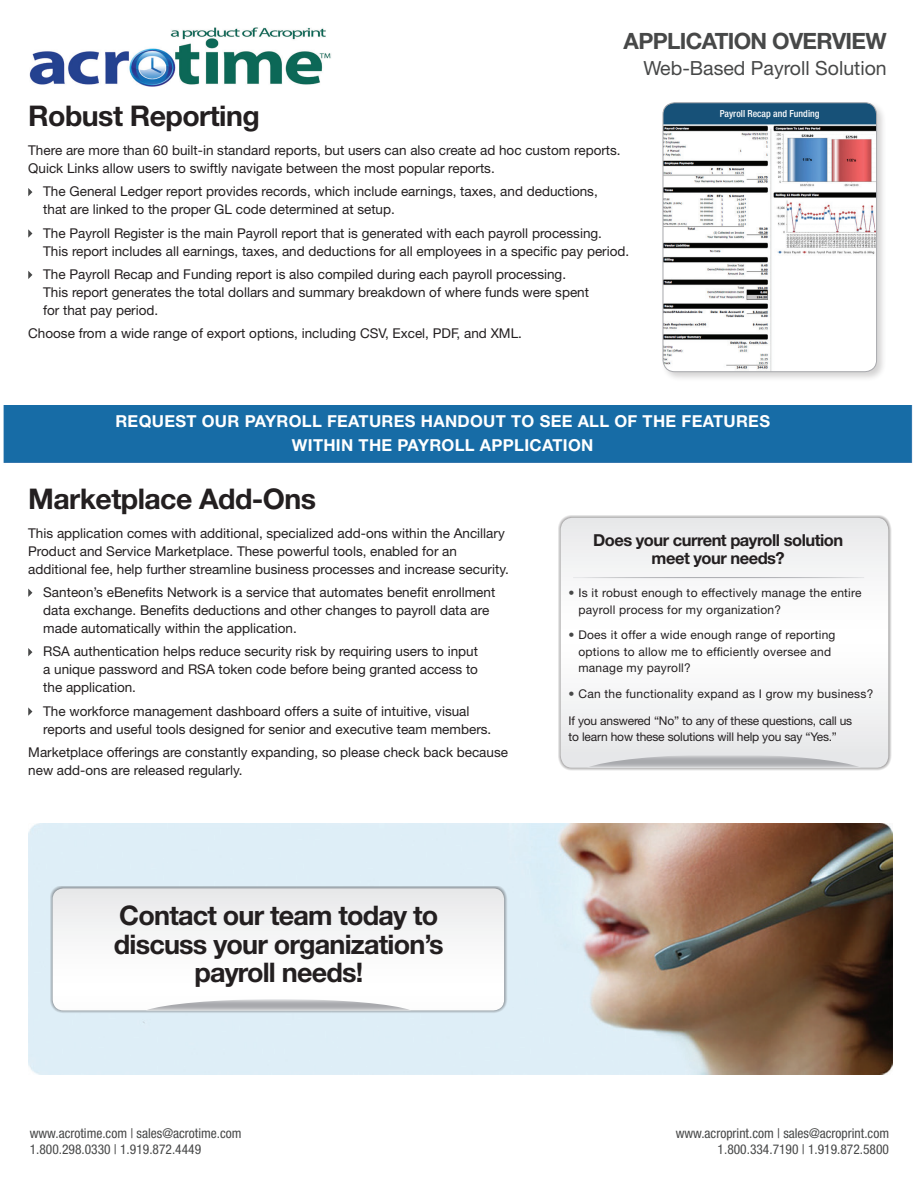
<style>
.page{position:relative;width:918px;height:1188px;background:#fff}
.page>*{position:absolute;margin:0;border:0;box-sizing:border-box;transform-origin:0 0}
.Section_head{font:700 28.5px "Helvetica Neue LT Std";letter-spacing:-.02em;color:#231f20}
.t1{font:700 27px/28.5px "Helvetica Neue LT Std";letter-spacing:-.03em;color:#231f20;text-align:center}
.Edition{font:700 22.5px "Helvetica Neue LT Std";letter-spacing:-.03em;color:#474848}
.t2{font:19.5px "Helvetica Neue LT Std";color:#474848}
.Bar_copy{font:700 16.5px/24px "Helvetica Neue LT Std";letter-spacing:.02em;color:#fff;text-align:center}
.Callout_head{font:700 16.5px "Helvetica Neue LT Std";letter-spacing:-.03em;color:#231f20}
.Arrow_bullets{font:13.5px/18px "Helvetica Neue LT Std";color:#231f20}
.t3{font:condensed 13.5px/16.2px "Helvetica Neue LT Std";color:#474848;text-align:right}
.Callout_bullets{font:12px/16.5px "Helvetica Neue LT Std";letter-spacing:.02em;color:#231f20}
.Callout_bullets-2{font:12px/16.5px "Helvetica Neue LT Std";letter-spacing:-.015em;color:#231f20}
.t4{font:500 condensed 9.75px "Helvetica Neue LT Std";color:#fff}
.s1{color:#474848}
</style>
<div class="page">
<img style="left:29px;top:27px;width:302px;height:59px">
<img style="left:28px;top:824px;width:865px;height:251px">
<div style="left:558px;top:515px;width:333px;height:256px;background:#231f20;opacity:.5"></div>
<svg style="left:561px;top:518px;width:327px;height:250px"></svg>
<svg style="left:587px;top:754px;width:274px;height:14px;background:#c5c7c9"></svg>
<div style="left:50px;top:886px;width:457px;height:128px;background:#231f20;opacity:.5"></div>
<svg style="left:53px;top:888px;width:451px;height:122px"></svg>
<svg style="left:146px;top:999px;width:265px;height:11px"></svg>
<hr style="left:573px;top:577px;width:291px;height:1px;background:#fff">
<svg style="left:28px;top:188px;width:4px;height:8px"></svg>
<svg style="left:28px;top:229px;width:4px;height:9px"></svg>
<svg style="left:28px;top:271px;width:4px;height:8px"></svg>
<svg style="left:28px;top:589px;width:4px;height:8px"></svg>
<svg style="left:28px;top:648px;width:4px;height:8px"></svg>
<svg style="left:28px;top:707px;width:4px;height:9px"></svg>
<div style="left:660px;top:100px;width:227px;height:282px;background:#231f20;opacity:.2"></div>
<img style="left:663px;top:103px;width:214px;height:269px">
<div style="left:663px;top:103px;width:214px;height:269px;border:1px solid #a8a9ad;border-radius:12px"></div>
<div style="left:3px;top:405px;width:910px;height:58px;background:#176ca6"></div>
<p class="Edition" style="left:624px;top:27px;width:265px">APPLICATION OVERVIEW</p>
<p class="t2" style="left:643px;top:57px;width:245px">Web-Based Payroll Solution</p>
<p class="Section_head" style="left:28px;top:98px;width:233px">Robust Reporting</p>
<p class="Arrow_bullets" style="left:28px;top:141px;width:594px">There are more than 60 built-in standard reports, but users can also create ad hoc custom reports.<br>Quick Links allow users to swiftly navigate between the most popular reports.</p>
<p class="Arrow_bullets" style="left:43px;top:182px;width:556px">The General Ledger report provides records, which include earnings, taxes, and deductions, that are linked to the proper GL code determined at setup.</p>
<p class="Arrow_bullets" style="left:43px;top:224px;width:588px">The Payroll Register is the main Payroll report that is generated with each payroll processing.<br>This report includes all earnings, taxes, and deductions for all employees in a specific pay period.</p>
<p class="Arrow_bullets" style="left:43px;top:265px;width:547px">The Payroll Recap and Funding report is also compiled during each payroll processing.<br>This report generates the total dollars and summary breakdown of where funds were spent for that pay period.</p>
<p class="Arrow_bullets" style="left:28px;top:325px;width:495px">Choose from a wide range of export options, including CSV, Excel, PDF, and XML.</p>
<p class="t4" style="left:720px;top:107px;width:101px">Payroll Recap and Funding</p>
<p class="Bar_copy" style="left:115px;top:408px;width:656px">REQUEST OUR PAYROLL FEATURES HANDOUT TO SEE ALL OF THE FEATURES<br>WITHIN THE PAYROLL APPLICATION</p>
<p class="Section_head" style="left:28px;top:481px;width:289px">Marketplace Add-Ons</p>
<p class="Arrow_bullets" style="left:28px;top:524px;width:482px">This application comes with additional, specialized add-ons within the Ancillary<br>Product and Service Marketplace. These powerful tools, enabled for an additional fee, help further streamline business processes and increase security.</p>
<p class="Arrow_bullets" style="left:43px;top:583px;width:454px">Santeon’s eBenefits Network is a service that automates benefit enrollment data exchange. Benefits deductions and other changes to payroll data are made automatically within the application.</p>
<p class="Arrow_bullets" style="left:43px;top:642px;width:436px;text-align:justify">RSA authentication helps reduce security risk by requiring users to input a unique password and RSA token code before being granted access to the application.</p>
<p class="Arrow_bullets" style="left:43px;top:702px;width:450px">The workforce management dashboard offers a suite of intuitive, visual reports and useful tools designed for senior and executive team members.</p>
<p class="Arrow_bullets" style="left:28px;top:743px;width:481px">Marketplace offerings are constantly expanding, so please check back because new add-ons are released regularly.</p>
<p class="t1" style="left:119px;top:901px;width:321px">Contact our team today to</p>
<p class="t1" style="left:114px;top:929px;width:331px">discuss your organization’s payroll needs!</p>
<p class="t3" style="left:30px;top:1125px;width:213px">www.acrotime.com | sales@acrotime.com</p>
<p class="t3" style="left:30px;top:1141px;width:173px">1.800.298.0330 | 1.919.872.4449</p>
<p class="Callout_head" style="left:593px;top:530px;width:252px">Does your current payroll solution</p>
<p class="Callout_head" style="left:652px;top:548px;width:135px">meet your needs?</p>
<p class="Callout_bullets" style="left:578px;top:584px;width:285px;text-indent:-10px"><span class="s1">•</span> Is it robust enough to effectively manage the entire payroll process for my organization?</p>
<p class="Callout_bullets" style="left:578px;top:626px;width:259px;text-indent:-10px"><span class="s1">•</span> Does it offer a wide enough range of reporting options to allow me to efficiently oversee and manage my payroll?</p>
<p class="Callout_bullets" style="left:569px;top:685px;width:306px"><span class="s1">•</span> Can the functionality expand as I grow my business?</p>
<p class="Callout_bullets-2" style="left:569px;top:712px;width:285px">If you answered “No” to any of these questions, call us to learn how these solutions will help you say “Yes.”</p>
<p class="t3" style="left:676px;top:1125px;width:215px">www.acroprint.com | sales@acroprint.com<br>1.800.334.7190 | 1.919.872.5800</p>
</div>
